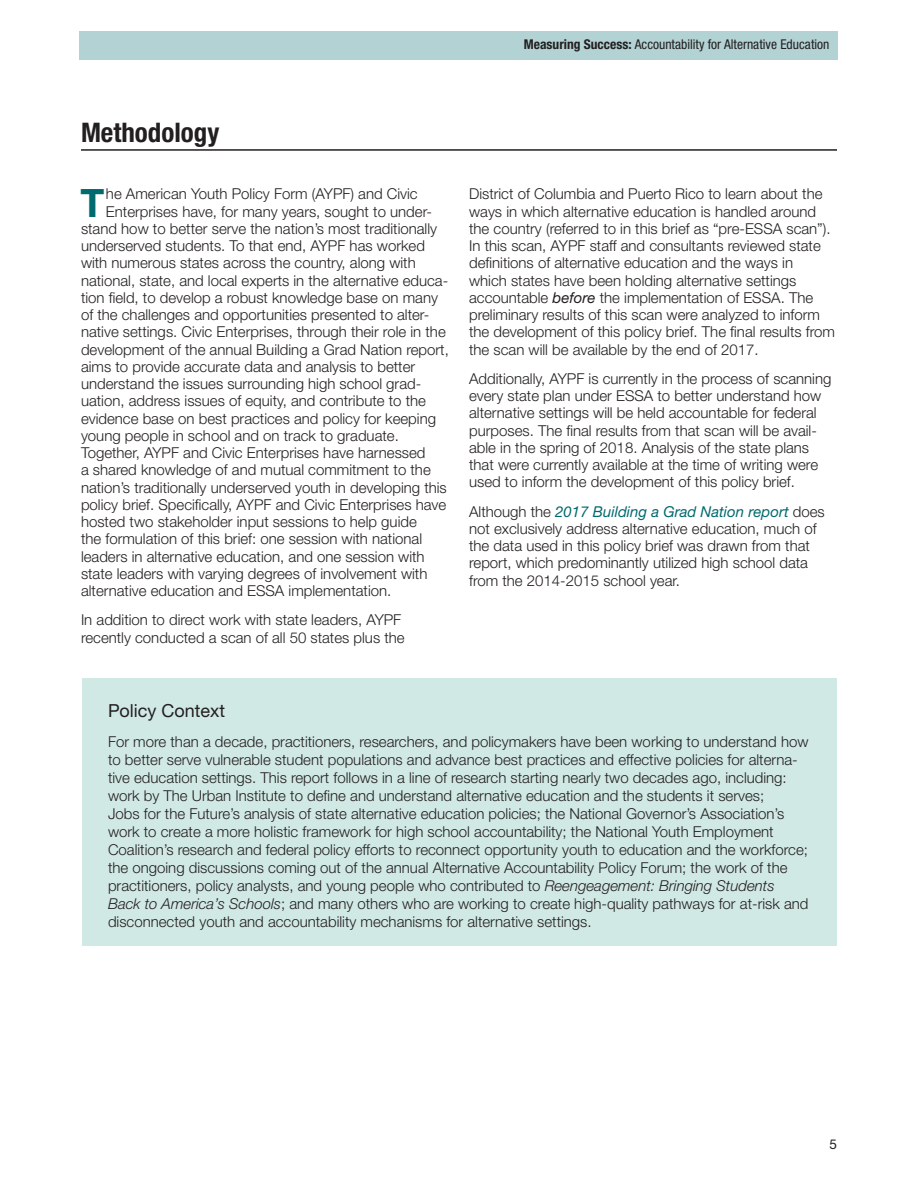
<style>
.page{position:relative;width:918px;height:1188px;background:#fff}
.page>*{position:absolute;margin:0;border:0;box-sizing:border-box;transform-origin:0 0}
.Body_Copy{font:700 39.15px "Helvetica Neue";color:#016a6f}
.Heading_1_Zach{font:700 condensed 27px "Helvetica Neue";color:#231f20}
.t1{font:18px "Helvetica Neue";color:#231f20}
.Body_Copy-2{font:300 15px/17.2px "Helvetica Neue";color:#231f20}
.t2{font:condensed 13.5px "Helvetica Neue";color:#231f20}
.t3{font:13.5px "Helvetica Neue";color:#231f20}
.s1{font-weight:700}
.s2{font-weight:400;font-style:italic}
.s3{font-weight:400;font-style:italic;color:#016a6f}
.s4{font-style:italic}
</style>
<div class="page">
<div style="left:80px;top:31px;width:758px;height:29px;background:#b3d2d4"></div>
<div style="left:82px;top:678px;width:755px;height:268px;background:#d1e9e4"></div>
<hr style="left:81px;top:149px;width:756px;height:2px;background:#231f20">
<p class="t2" style="left:524px;top:36px;width:307px"><span class="s1">Measuring Success:</span> Accountability for Alternative Education</p>
<p class="Heading_1_Zach" style="left:81px;top:117px;width:140px">Methodology</p>
<p class="Body_Copy" style="left:80px;top:178px;width:25px">T</p>
<p class="Body_Copy-2" style="left:106px;top:185px;width:313px">he American Youth Policy Form (AYPF) and Civic</p>
<p class="Body_Copy-2" style="left:106px;top:202px;width:328px">Enterprises have, for many years, sought to under-</p>
<p class="Body_Copy-2" style="left:81px;top:220px;width:358px">stand how to better serve the nation’s most traditionally</p>
<p class="Body_Copy-2" style="left:81px;top:237px;width:345px">underserved students. To that end, AYPF has worked</p>
<p class="Body_Copy-2" style="left:81px;top:254px;width:336px">with numerous states across the country, along with</p>
<p class="Body_Copy-2" style="left:81px;top:271px;width:369px">national, state, and local experts in the alternative educa-</p>
<p class="Body_Copy-2" style="left:81px;top:289px;width:359px">tion field, to develop a robust knowledge base on many</p>
<p class="Body_Copy-2" style="left:81px;top:306px;width:350px">of the challenges and opportunities presented to alter-</p>
<p class="Body_Copy-2" style="left:81px;top:323px;width:366px">native settings. Civic Enterprises, through their role in the</p>
<p class="Body_Copy-2" style="left:81px;top:340px;width:369px">development of the annual Building a Grad Nation report,</p>
<p class="Body_Copy-2" style="left:81px;top:358px;width:336px">aims to provide accurate data and analysis to better</p>
<p class="Body_Copy-2" style="left:81px;top:375px;width:342px">understand the issues surrounding high school grad-</p>
<p class="Body_Copy-2" style="left:81px;top:392px;width:347px">uation, address issues of equity, and contribute to the</p>
<p class="Body_Copy-2" style="left:81px;top:409px;width:357px">evidence base on best practices and policy for keeping</p>
<p class="Body_Copy-2" style="left:81px;top:427px;width:319px">young people in school and on track to graduate.</p>
<p class="Body_Copy-2" style="left:81px;top:444px;width:346px">Together, AYPF and Civic Enterprises have harnessed</p>
<p class="Body_Copy-2" style="left:81px;top:461px;width:351px">a shared knowledge of and mutual commitment to the</p>
<p class="Body_Copy-2" style="left:81px;top:478px;width:367px">nation’s traditionally underserved youth in developing this</p>
<p class="Body_Copy-2" style="left:81px;top:496px;width:367px">policy brief. Specifically, AYPF and Civic Enterprises have</p>
<p class="Body_Copy-2" style="left:81px;top:513px;width:337px">hosted two stakeholder input sessions to help guide</p>
<p class="Body_Copy-2" style="left:81px;top:530px;width:343px">the formulation of this brief: one session with national</p>
<p class="Body_Copy-2" style="left:81px;top:547px;width:345px">leaders in alternative education, and one session with</p>
<p class="Body_Copy-2" style="left:81px;top:565px;width:348px">state leaders with varying degrees of involvement with</p>
<p class="Body_Copy-2" style="left:81px;top:582px;width:312px">alternative education and ESSA implementation.</p>
<p class="Body_Copy-2" style="left:81px;top:611px;width:325px">In addition to direct work with state leaders, AYPF recently conducted a scan of all 50 states plus the</p>
<p class="Body_Copy-2" style="left:469px;top:185px;width:367px">District of Columbia and Puerto Rico to learn about the ways in which alternative education is handled around the country (referred to in this brief as “pre-ESSA scan”).<br>In this scan, AYPF staff and consultants reviewed state definitions of alternative education and the ways in<br>which states have been holding alternative settings accountable <span class="s2">before</span> the implementation of ESSA. The preliminary results of this scan were analyzed to inform the development of this policy brief. The final results from the scan will be available by the end of 2017.</p>
<p class="Body_Copy-2" style="left:469px;top:370px;width:364px">Additionally, AYPF is currently in the process of scanning every state plan under ESSA to better understand how alternative settings will be held accountable for federal purposes. The final results from that scan will be avail&shy;able in the spring of 2018. Analysis of the state plans that were currently available at the time of writing were used to inform the development of this policy brief.</p>
<p class="Body_Copy-2" style="left:469px;top:502px;width:357px">Although the <span class="s3">2017 Building a Grad Nation report</span> does not exclusively address alternative education, much of the data used in this policy brief was drawn from that report, which predominantly utilized high school data from the 2014-2015 school year.</p>
<p class="t1" style="left:108px;top:699px;width:119px">Policy Context</p>
<p class="Body_Copy-2" style="left:108px;top:732px;width:702px;line-height:18px">For more than a decade, practitioners, researchers, and policymakers have been working to understand how to better serve vulnerable student populations and advance best practices and effective policies for alterna&shy;tive education settings. This report follows in a line of research starting nearly two decades ago, including: work by The Urban Institute to define and understand alternative education and the students it serves;<br>Jobs for the Future’s analysis of state alternative education policies; the National Governor’s Association’s work to create a more holistic framework for high school accountability; the National Youth Employment Coalition’s research and federal policy efforts to reconnect opportunity youth to education and the workforce; the ongoing discussions coming out of the annual Alternative Accountability Policy Forum; the work of the practitioners, policy analysts, and young people who contributed to <span class="s4">Reengeagement: Bringing Students Back to America’s Schools</span>; and many others who are working to create high-quality pathways for at-risk and disconnected youth and accountability mechanisms for alternative settings.</p>
<p class="t3" style="left:829px;top:1136px;width:9px">5</p>
</div>
